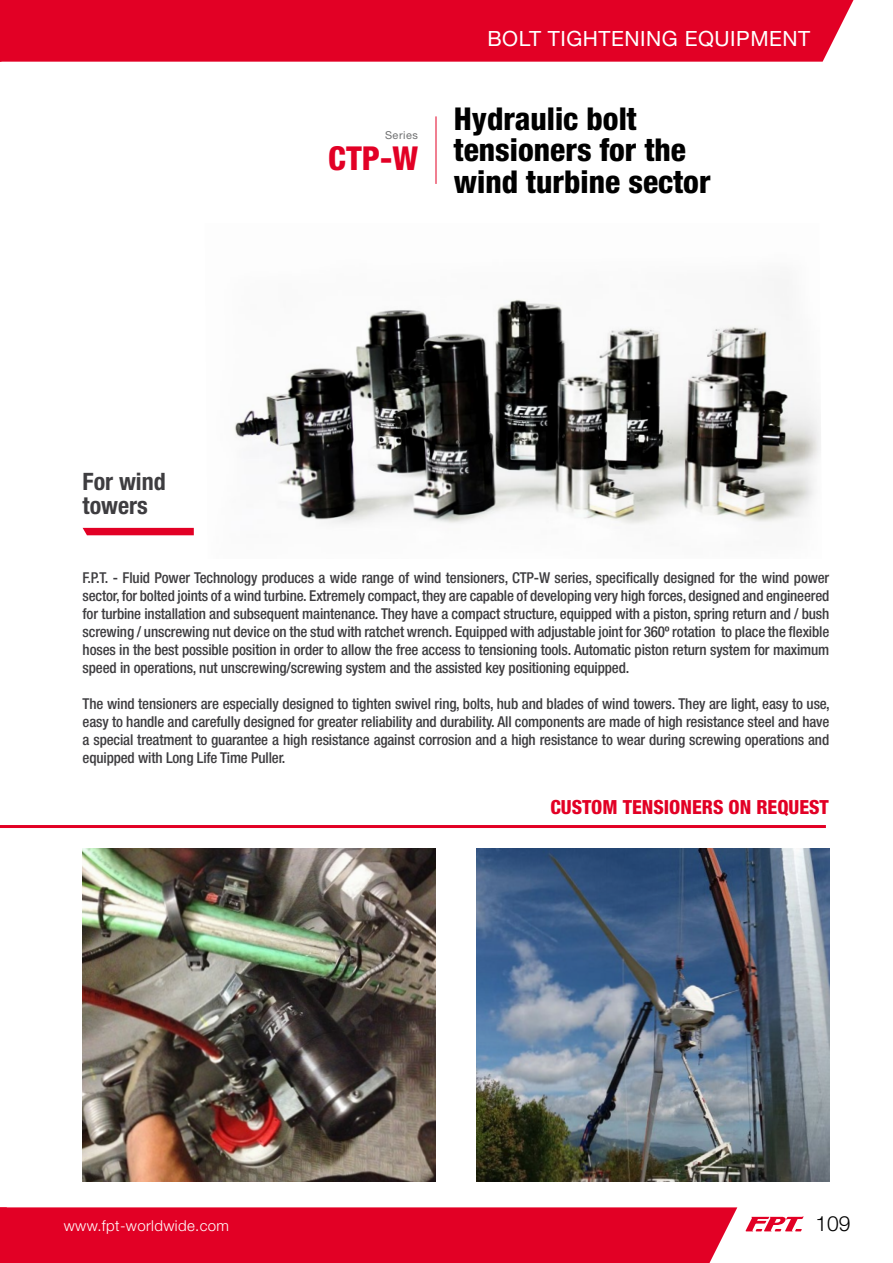
<style>
.page{position:relative;width:893px;height:1263px;background:#fff}
.page>*{position:absolute;margin:0;border:0;box-sizing:border-box;transform-origin:0 0}
.t1{font:800 condensed 33px "Helvetica Neue LT Std";color:#e20025}
.t2{font:800 condensed 31.5px/31.5px "Helvetica Neue LT Std";color:#000}
.t3{font:700 condensed 24px/24px "Helvetica Neue LT Std";color:#3e3d40}
.t4{font:21px "Helvetica Neue LT Std";letter-spacing:.025em;color:#fff}
.t5{font:300 21px "Helvetica Neue LT Std";color:#000}
.t6{font:800 condensed 19.5px "Helvetica Neue LT Std";color:#e20025}
.t7{font:500 condensed 15px/18px "Helvetica Neue LT Std";letter-spacing:-.01em;color:#3e3d40;text-align:justify}
.t8{font:300 15px "Helvetica Neue LT Std";letter-spacing:.025em;color:#fff}
.t9{font:10.95px "Helvetica Neue LT Std";letter-spacing:.05em;color:#707172}
</style>
<div class="page">
<hr style="left:436px;top:116px;width:1px;height:68px;background:#e20025">
<img style="left:83px;top:848px;width:353px;height:334px">
<img style="left:476px;top:848px;width:353px;height:334px">
<img style="left:234px;top:299px;width:587px;height:225px">
<svg style="left:83px;top:528px;width:111px;height:7px"></svg>
<hr style="left:0;top:825px;width:826px;height:3px;background:#e20025">
<div style="left:1px;top:0;width:853px;height:62px;background:#e20025"></div>
<svg style="left:0;top:0;width:1px;height:62px"></svg>
<div style="left:0;top:1207px;width:737px;height:56px;background:#e20025"></div>
<svg style="left:746px;top:1216px;width:58px;height:15px"></svg>
<h3 class="t3" style="left:83px;top:469px;width:85px">For wind towers</h3>
<p class="t9" style="left:385px;top:129px;width:35px">Series</p>
<h1 class="t1" style="left:328px;top:138px;width:91px">CTP-W</h1>
<h3 class="t4" style="left:487px;top:26px;width:324px">BOLT TIGHTENING EQUIPMENT</h3>
<h2 class="t2" style="left:454px;top:102px;width:258px">Hydraulic bolt tensioners for the wind turbine sector</h2>
<p class="t7" style="left:83px;top:568px;width:748px">F.P.T. - Fluid Power Technology produces a wide range of wind tensioners, CTP-W series, specifically designed for the wind power sector, for bolted joints of a wind turbine. Extremely compact, they are capable of developing very high forces, designed and engineered for turbine installation and subsequent maintenance. They have a compact structure, equipped with a piston, spring return and / bush screwing / unscrewing nut device on the stud with ratchet wrench. Equipped with adjustable joint for 360º rotation to place the flexible hoses in the best possible position in order to allow the free access to tensioning tools. Automatic piston return system for maximum speed in operations, nut unscrewing/screwing system and the assisted key positioning equipped.</p>
<p class="t7" style="left:83px;top:694px;width:749px">The wind tensioners are especially designed to tighten swivel ring, bolts, hub and blades of wind towers. They are light, easy to use, easy to handle and carefully designed for greater reliability and durability. All components are made of high resistance steel and have a special treatment to guarantee a high resistance against corrosion and a high resistance to wear during screwing operations and equipped with Long Life Time Puller.</p>
<h3 class="t6" style="left:550px;top:794px;width:280px">CUSTOM TENSIONERS ON REQUEST</h3>
<p class="t8" style="left:64px;top:1217px;width:167px">www.fpt-worldwide.com</p>
<h3 class="t5" style="left:815px;top:1211px;width:37px">109</h3>
</div>
